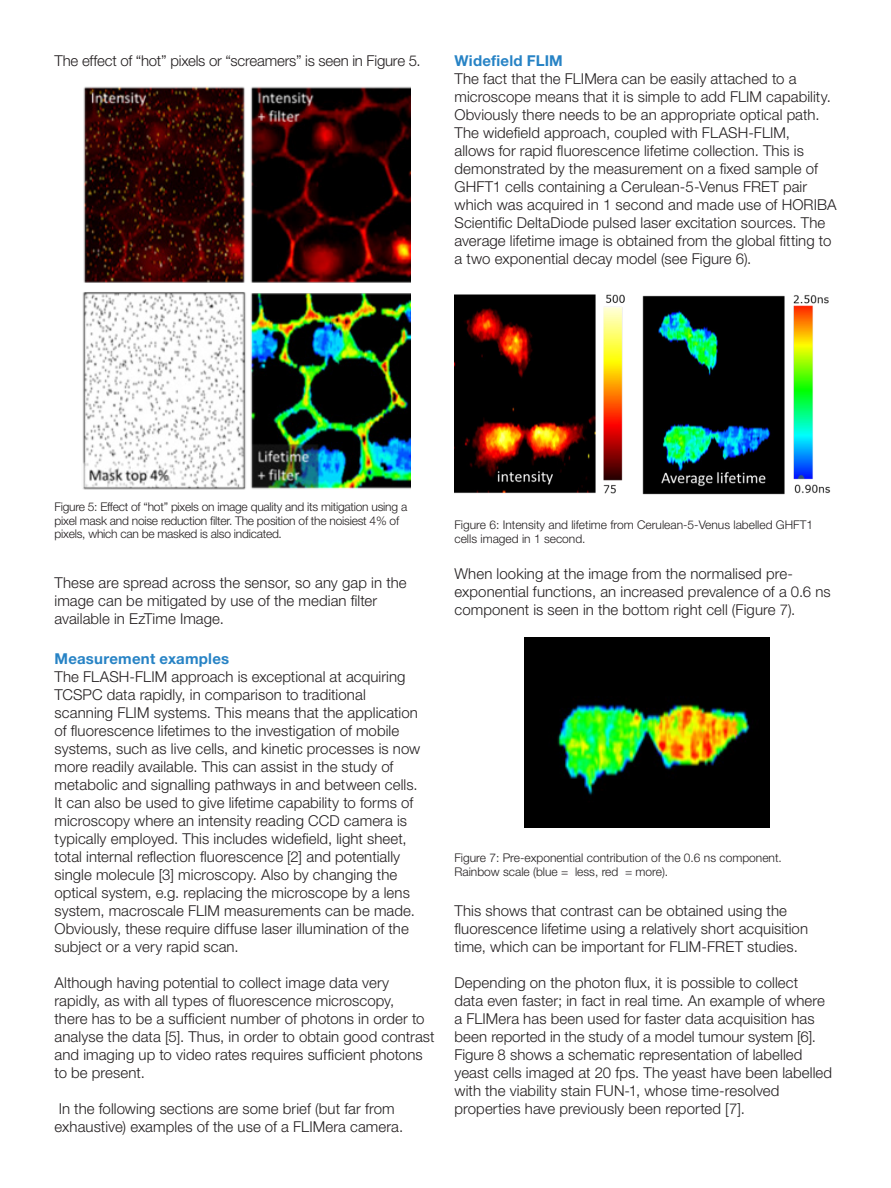
<style>
.page{position:relative;width:891px;height:1188px;background:#fff}
.page>*{position:absolute;margin:0;border:0;box-sizing:border-box;transform-origin:0 0}
.blue_header{font:300 15px/18px "Helvetica Neue LT Std";letter-spacing:.005em;color:#231f20}
.blue_header-2{font:300 15px "Helvetica Neue LT Std";letter-spacing:-.015em;color:#231f20}
.blue_header-3{font:700 15px "Helvetica Neue LT Std";letter-spacing:.015em;color:#2783c5}
.blue_header-4{font:300 12px/13.5px "Helvetica Neue LT Std";color:#231f20}
.blue_header-5{font:300 12px "Helvetica Neue LT Std";letter-spacing:-.02em;color:#231f20}
</style>
<div class="page">
<img style="left:455px;top:294px;width:376px;height:201px">
<img style="left:82px;top:86px;width:328px;height:404px">
<img style="left:524px;top:638px;width:246px;height:190px">
<p class="blue_header-2" style="left:55px;top:51px;width:368px">The effect of “hot” pixels or “screamers” is seen in Figure 5.</p>
<p class="blue_header-3" style="left:454px;top:51px;width:110px">Widefield FLIM</p>
<p class="blue_header" style="left:454px;top:69px;width:383px">The fact that the FLIMera can be easily attached to a microscope means that it is simple to add FLIM capability.<br>Obviously there needs to be an appropriate optical path.<br>The widefield approach, coupled with FLASH-FLIM,<br>allows for rapid fluorescence lifetime collection. This is demonstrated by the measurement on a fixed sample of GHFT1 cells containing a Cerulean-5-Venus FRET pair which was acquired in 1 second and made use of HORIBA Scientific DeltaDiode pulsed laser excitation sources. The average lifetime image is obtained from the global fitting to a two exponential decay model (see Figure 6).</p>
<p class="blue_header-5" style="left:55px;top:500px;width:354px">Figure 5: Effect of “hot” pixels on image quality and its mitigation using a</p>
<p class="blue_header-5" style="left:55px;top:513px;width:346px">pixel mask and noise reduction filter. The position of the noisiest 4% of</p>
<p class="blue_header-5" style="left:55px;top:527px;width:229px">pixels, which can be masked is also indicated.</p>
<p class="blue_header" style="left:55px;top:573px;width:354px">These are spread across the sensor, so any gap in the image can be mitigated by use of the median filter</p>
<p class="blue_header" style="left:55px;top:609px;width:171px">available in EzTime Image.</p>
<p class="blue_header-3" style="left:55px;top:650px;width:176px">Measurement examples</p>
<p class="blue_header" style="left:55px;top:668px;width:367px">The FLASH-FLIM approach is exceptional at acquiring TCSPC data rapidly, in comparison to traditional scanning FLIM systems. This means that the application of fluorescence lifetimes to the investigation of mobile systems, such as live cells, and kinetic processes is now more readily available. This can assist in the study of metabolic and signalling pathways in and between cells.<br>It can also be used to give lifetime capability to forms of microscopy where an intensity reading CCD camera is typically employed. This includes widefield, light sheet, total internal reflection fluorescence [2] and potentially single molecule [3] microscopy. Also by changing the optical system, e.g. replacing the microscope by a lens system, macroscale FLIM measurements can be made.<br>Obviously, these require diffuse laser illumination of the subject or a very rapid scan.</p>
<p class="blue_header" style="left:55px;top:974px;width:382px">Although having potential to collect image data very rapidly, as with all types of fluorescence microscopy,<br>there has to be a sufficient number of photons in order to analyse the data [5]. Thus, in order to obtain good contrast and imaging up to video rates requires sufficient photons to be present.</p>
<p class="blue_header" style="left:55px;top:1100px;width:350px">In the following sections are some brief (but far from exhaustive) examples of the use of a FLIMera camera.</p>
<p class="blue_header-4" style="left:454px;top:518px;width:360px">Figure 6: Intensity and lifetime from Cerulean-5-Venus labelled GHFT1 cells imaged in 1 second.</p>
<p class="blue_header" style="left:454px;top:564px;width:378px">When looking at the image from the normalised pre&shy;exponential functions, an increased prevalence of a 0.6 ns component is seen in the bottom right cell (Figure 7).</p>
<p class="blue_header-4" style="left:454px;top:851px;width:329px">Figure 7: Pre-exponential contribution of the 0.6 ns component.</p>
<p class="blue_header-4" style="left:454px;top:865px;width:215px">Rainbow scale (blue = less, red = more).</p>
<p class="blue_header" style="left:454px;top:902px;width:355px">This shows that contrast can be obtained using the fluorescence lifetime using a relatively short acquisition time, which can be important for FLIM-FRET studies.</p>
<p class="blue_header" style="left:454px;top:974px;width:379px">Depending on the photon flux, it is possible to collect<br>data even faster; in fact in real time. An example of where a FLIMera has been used for faster data acquisition has been reported in the study of a model tumour system [6].<br>Figure 8 shows a schematic representation of labelled yeast cells imaged at 20 fps. The yeast have been labelled with the viability stain FUN-1, whose time-resolved properties have previously been reported [7].</p>
</div>
